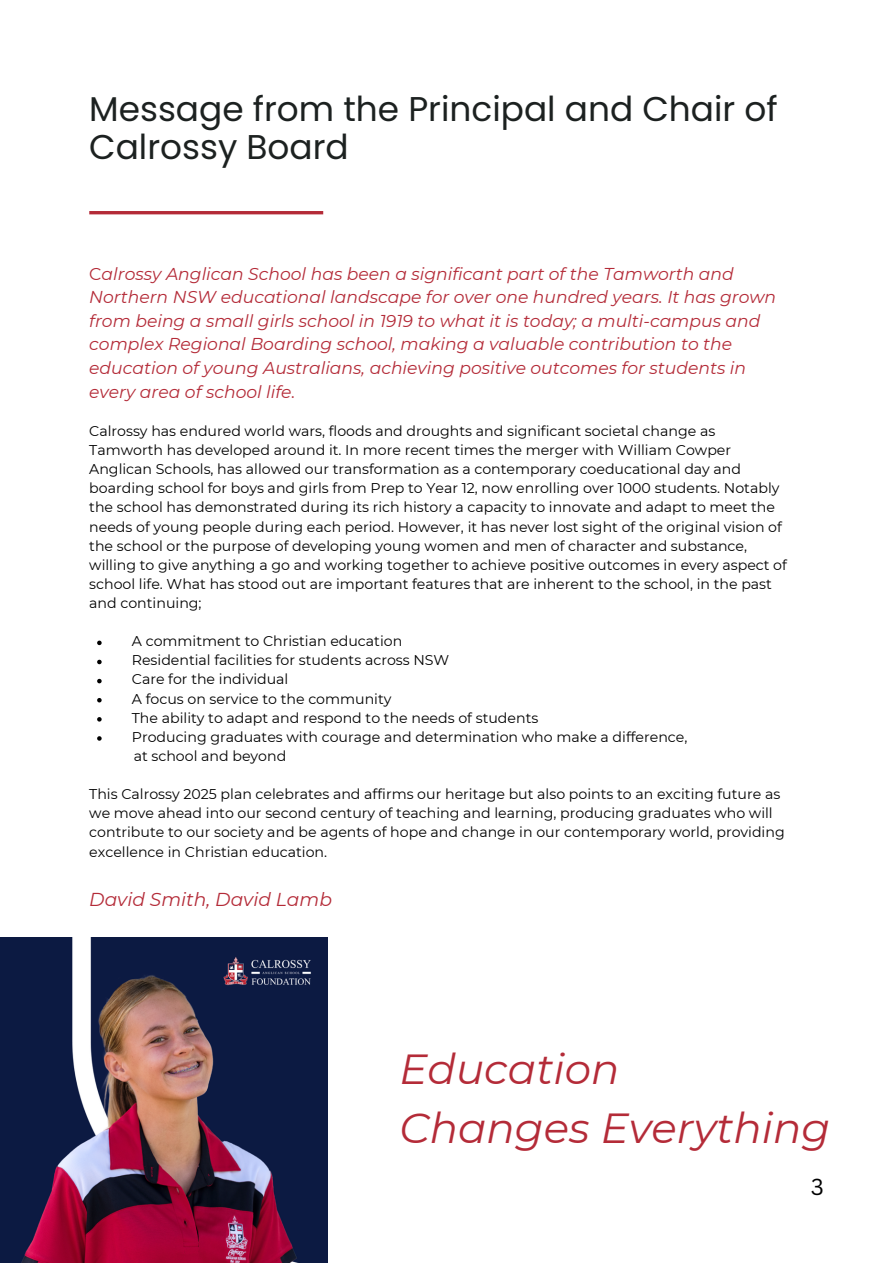
<style>
.page{position:relative;width:893px;height:1264px;background:#fff}
.page>*{position:absolute;margin:0;border:0;box-sizing:border-box;transform-origin:0 0}
.t1{font:italic 42px/58.5px "Montserrat";color:#b42b38}
.t2{font:34.35px/38.2px "Poppins";color:#1c2120}
.t3{font:22.5px "Canva Sans";color:#000}
.t4{font:italic 18.6px "Montserrat";color:#b42b38}
.t5{font:italic 17.1px/23.5px "Montserrat";color:#b42b38}
.t6{font:14.1px/19px "Montserrat";color:#000}
.s1{font-style:normal}
</style>
<div class="page">
<hr style="left:89px;top:211px;width:234px;height:3px;background:#b42b38">
<svg style="left:97px;top:640px;width:5px;height:5px"></svg>
<svg style="left:97px;top:659px;width:5px;height:5px"></svg>
<svg style="left:97px;top:679px;width:5px;height:4px"></svg>
<svg style="left:97px;top:698px;width:5px;height:4px"></svg>
<svg style="left:97px;top:717px;width:5px;height:4px"></svg>
<svg style="left:97px;top:736px;width:5px;height:4px"></svg>
<img style="left:0;top:937px;width:327px;height:325px">
<h2 class="t2" style="left:89px;top:90px;width:690px">Message from the Principal and Chair of<br>Calrossy Board</h2>
<p class="t5" style="left:89px;top:262px;width:688px"><span class="s1">C</span>alrossy Anglican School has been a significant part of the Tamworth and Northern NSW educational landscape for over one hundred years. It has grown from being a small girls school in 1919 to what it is today; a multi-campus and complex Regional Boarding school, making a valuable contribution to the education of young Australians, achieving positive outcomes for students in every area of school life.</p>
<p class="t6" style="left:89px;top:421px;width:699px">Calrossy has endured world wars, floods and droughts and significant societal change as Tamworth has developed around it. In more recent times the merger with William Cowper Anglican Schools, has allowed our transformation as a contemporary coeducational day and boarding school for boys and girls from Prep to Year 12, now enrolling over 1000 students. Notably the school has demonstrated during its rich history a capacity to innovate and adapt to meet the needs of young people during each period. However, it has never lost sight of the original vision of the school or the purpose of developing young women and men of character and substance, willing to give anything a go and working together to achieve positive outcomes in every aspect of school life. What has stood out are important features that are inherent to the school, in the past and continuing;</p>
<p class="t6" style="left:132px;top:631px;width:557px">A commitment to Christian education<br>Residential facilities for students across NSW<br>Care for the individual<br>A focus on service to the community<br>The ability to adapt and respond to the needs of students<br>Producing graduates with courage and determination who make a difference,</p>
<p class="t6" style="left:134px;top:746px;width:154px">at school and beyond</p>
<p class="t6" style="left:89px;top:784px;width:697px">This Calrossy 2025 plan celebrates and affirms our heritage but also points to an exciting future as we move ahead into our second century of teaching and learning, producing graduates who will contribute to our society and be agents of hope and change in our contemporary world, providing excellence in Christian education.</p>
<h3 class="t4" style="left:89px;top:888px;width:244px">David Smith, David Lamb</h3>
<h1 class="t1" style="left:399px;top:1040px;width:432px">Education<br>Changes Everything</h1>
<h3 class="t3" style="left:810px;top:1170px;width:15px">3</h3>
</div>
